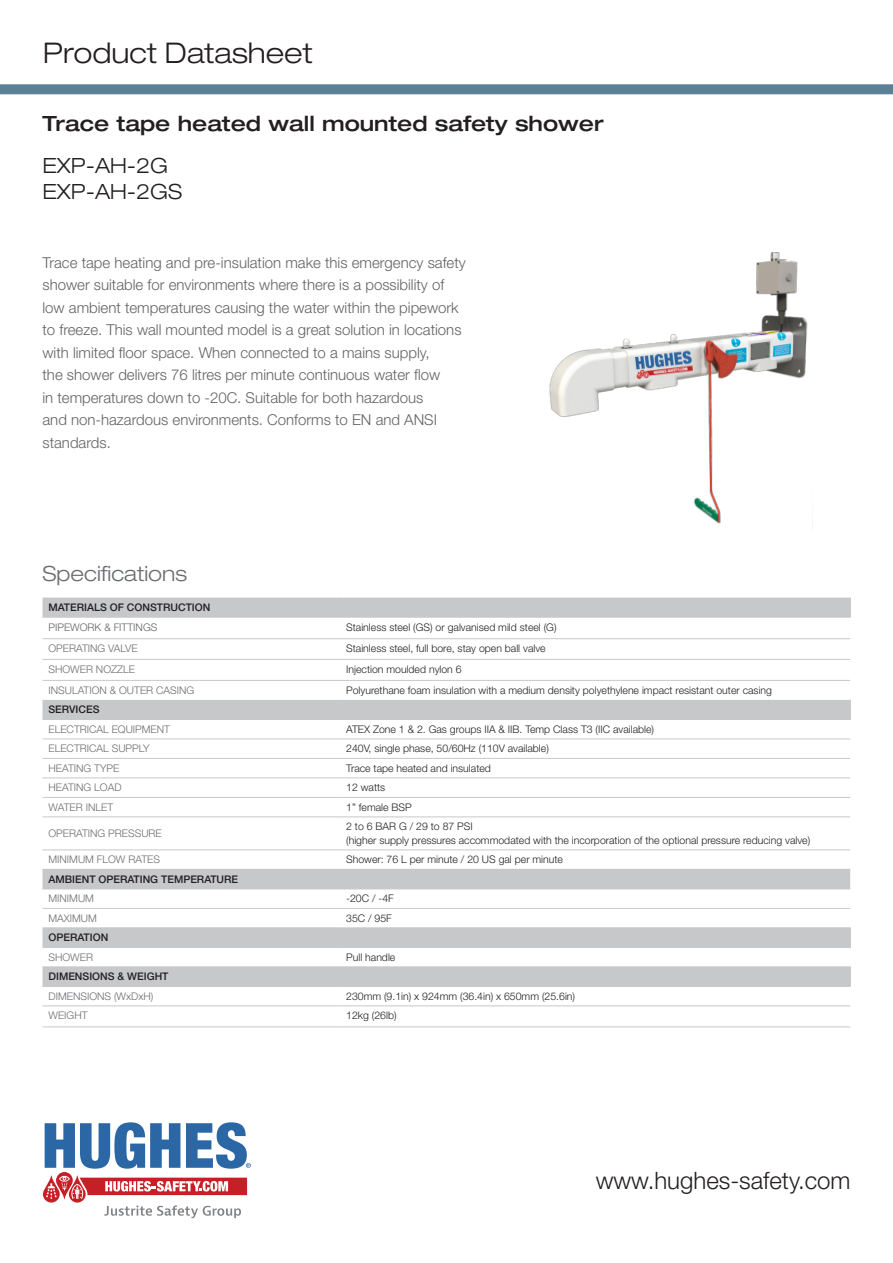
<style>
.page{position:relative;width:893px;height:1263px;background:#fff}
.page>*{position:absolute;margin:0;border:0;box-sizing:border-box;transform-origin:0 0}
.t1{font:300 expanded 28.5px "Helvetica Neue LT Std";color:#231f20}
.t2{font:300 24px "Helvetica Neue LT Std";color:#231f20}
.t3{font:500 expanded 21px "Helvetica Neue LT Std";color:#231f20}
.t4{font:300 expanded 21px "Helvetica Neue LT Std";color:#231f20}
.t5{font:300 expanded 21px "Helvetica Neue LT Std";color:#6c6d70}
.t6{font:300 15px/22.5px "Helvetica Neue LT Std";color:#636366}
.t7{font:300 10.5px "Helvetica Neue LT Std";color:#231f20}
.t8{font:300 10.5px "Helvetica Neue LT Std";color:#6c6d70}
.t9{font:500 10.5px "Helvetica Neue LT Std";color:#231f20}
.t10{font:300 10.5px "Helvetica Neue LT Std";color:#636366}
.s1{color:#666a6b}
</style>
<div class="page">
<svg style="left:43px;top:1122px;width:208px;height:96px"></svg>
<svg style="left:0;top:84px;width:893px;height:10px;background:#5f8298"></svg>
<svg style="left:43px;top:598px;width:807px;height:388px"></svg>
<svg style="left:339px;top:598px;width:2px;height:18px"></svg>
<svg style="left:849px;top:598px;width:2px;height:18px"></svg>
<svg style="left:339px;top:700px;width:2px;height:19px"></svg>
<svg style="left:849px;top:700px;width:2px;height:19px"></svg>
<svg style="left:339px;top:928px;width:2px;height:19px"></svg>
<svg style="left:849px;top:928px;width:2px;height:19px"></svg>
<svg style="left:339px;top:967px;width:2px;height:19px"></svg>
<svg style="left:849px;top:967px;width:2px;height:19px"></svg>
<hr style="left:43px;top:986px;width:297px;height:1px;background:#c7c8ca">
<hr style="left:340px;top:986px;width:511px;height:1px;background:#c7c8ca">
<hr style="left:43px;top:1005px;width:297px;height:1px;background:#c7c8ca">
<hr style="left:340px;top:1005px;width:510px;height:1px;background:#c7c8ca">
<hr style="left:43px;top:1026px;width:297px;height:1px;background:#c7c8ca">
<hr style="left:340px;top:1026px;width:510px;height:1px;background:#c7c8ca">
<hr style="left:43px;top:869px;width:297px;height:1px;background:#c7c8ca">
<hr style="left:340px;top:869px;width:510px;height:1px;background:#c7c8ca">
<hr style="left:43px;top:888px;width:297px;height:1px;background:#c7c8ca">
<hr style="left:340px;top:888px;width:510px;height:1px;background:#c7c8ca">
<hr style="left:43px;top:616px;width:297px;height:2px;background:#c7c8ca">
<hr style="left:340px;top:616px;width:511px;height:2px;background:#c7c8ca">
<hr style="left:43px;top:719px;width:297px;height:1px;background:#c7c8ca">
<hr style="left:340px;top:719px;width:511px;height:1px;background:#c7c8ca">
<hr style="left:43px;top:947px;width:297px;height:1px;background:#c7c8ca">
<hr style="left:340px;top:947px;width:511px;height:1px;background:#c7c8ca">
<hr style="left:43px;top:638px;width:297px;height:1px;background:#c7c8ca">
<hr style="left:340px;top:638px;width:510px;height:1px;background:#c7c8ca">
<hr style="left:43px;top:659px;width:297px;height:1px;background:#c7c8ca">
<hr style="left:340px;top:659px;width:510px;height:1px;background:#c7c8ca">
<hr style="left:43px;top:680px;width:297px;height:1px;background:#c7c8ca">
<hr style="left:340px;top:680px;width:510px;height:1px;background:#c7c8ca">
<hr style="left:43px;top:738px;width:297px;height:1px;background:#c7c8ca">
<hr style="left:340px;top:738px;width:510px;height:1px;background:#c7c8ca">
<hr style="left:43px;top:758px;width:297px;height:1px;background:#c7c8ca">
<hr style="left:340px;top:758px;width:510px;height:1px;background:#c7c8ca">
<hr style="left:43px;top:777px;width:297px;height:1px;background:#c7c8ca">
<hr style="left:340px;top:777px;width:510px;height:1px;background:#c7c8ca">
<hr style="left:43px;top:797px;width:297px;height:1px;background:#c7c8ca">
<hr style="left:340px;top:797px;width:510px;height:1px;background:#c7c8ca">
<hr style="left:43px;top:816px;width:297px;height:1px;background:#c7c8ca">
<hr style="left:340px;top:816px;width:510px;height:1px;background:#c7c8ca">
<hr style="left:43px;top:849px;width:297px;height:1px;background:#c7c8ca">
<hr style="left:340px;top:849px;width:510px;height:1px;background:#c7c8ca">
<hr style="left:43px;top:908px;width:297px;height:1px;background:#c7c8ca">
<hr style="left:340px;top:908px;width:510px;height:1px;background:#c7c8ca">
<hr style="left:43px;top:927px;width:297px;height:1px;background:#c7c8ca">
<hr style="left:340px;top:927px;width:511px;height:1px;background:#c7c8ca">
<hr style="left:43px;top:966px;width:297px;height:1px;background:#c7c8ca">
<hr style="left:340px;top:966px;width:511px;height:1px;background:#c7c8ca">
<img style="left:549px;top:252px;width:259px;height:272px">
<h1 class="t1" style="left:43px;top:36px;width:271px">Product Datasheet</h1>
<p class="t3" style="left:43px;top:110px;width:563px">Trace tape heated wall mounted safety shower</p>
<p class="t4" style="left:43px;top:153px;width:127px">EXP-AH-2G</p>
<p class="t4" style="left:43px;top:179px;width:141px">EXP-AH-2GS</p>
<p class="t6" style="left:43px;top:251px;width:425px">Trace tape heating and pre-insulation make this emergency safety shower suitable for environments where there is a possibility of low ambient temperatures causing the water within the pipework to freeze. This wall mounted model is a great solution in locations with limited floor space. When connected to a mains supply,<br>the shower delivers 76 litres per minute continuous water flow<br>in temperatures down to -20C. Suitable for both hazardous<br>and non-hazardous environments. Conforms to EN and ANSI standards.</p>
<p class="t5" style="left:43px;top:560px;width:146px">Specifi<span class="s1">ca</span>tions</p>
<p class="t9" style="left:49px;top:601px;width:163px">MATERIALS OF CONSTRUCTION</p>
<p class="t10" style="left:49px;top:620px;width:110px">PIPEWORK &amp; FITTINGS</p>
<p class="t7" style="left:346px;top:620px;width:212px">Stainless steel (GS) or galvanised mild steel (G)</p>
<p class="t8" style="left:49px;top:642px;width:91px">OPERATING VALVE</p>
<p class="t7" style="left:346px;top:642px;width:201px">Stainless steel, full bore, stay open ball valve</p>
<p class="t8" style="left:49px;top:663px;width:88px">SHOWER NOZZLE</p>
<p class="t7" style="left:346px;top:663px;width:117px">Injection moulded nylon 6</p>
<p class="t8" style="left:49px;top:684px;width:147px">INSULATION &amp; OUTER CASING</p>
<p class="t7" style="left:346px;top:684px;width:427px">Polyurethane foam insulation with a medium density polyethylene impact resistant outer casing</p>
<p class="t9" style="left:49px;top:703px;width:52px">SERVICES</p>
<p class="t8" style="left:49px;top:723px;width:123px">ELECTRICAL EQUIPMENT</p>
<p class="t7" style="left:346px;top:723px;width:309px">ATEX Zone 1 &amp; 2. Gas groups IIA &amp; IIB. Temp Class T3 (IIC available)</p>
<p class="t8" style="left:49px;top:742px;width:103px">ELECTRICAL SUPPLY</p>
<p class="t7" style="left:346px;top:742px;width:204px">240V, single phase, 50/60Hz (110V available)</p>
<p class="t8" style="left:49px;top:762px;width:72px">HEATING TYPE</p>
<p class="t7" style="left:346px;top:762px;width:146px">Trace tape heated and insulated</p>
<p class="t8" style="left:49px;top:781px;width:75px">HEATING LOAD</p>
<p class="t7" style="left:346px;top:781px;width:41px">12 watts</p>
<p class="t8" style="left:49px;top:801px;width:66px">WATER INLET</p>
<p class="t7" style="left:346px;top:801px;width:67px">1” female BSP</p>
<p class="t8" style="left:49px;top:827px;width:115px">OPERATING PRESSURE</p>
<p class="t7" style="left:346px;top:820px;width:128px">2 to 6 BAR G / 29 to 87 PSI</p>
<p class="t7" style="left:346px;top:834px;width:466px">(higher supply pressures accommodated with the incorporation of the optional pressure reducing valve)</p>
<p class="t8" style="left:49px;top:853px;width:113px">MINIMUM FLOW RATES</p>
<p class="t7" style="left:346px;top:853px;width:218px">Shower: 76 L per minute / 20 US gal per minute</p>
<p class="t9" style="left:49px;top:873px;width:191px">AMBIENT OPERATING TEMPERATURE</p>
<p class="t8" style="left:49px;top:892px;width:47px">MINIMUM</p>
<p class="t7" style="left:346px;top:892px;width:49px">-20C / -4F</p>
<p class="t8" style="left:49px;top:912px;width:50px">MAXIMUM</p>
<p class="t7" style="left:346px;top:912px;width:47px">35C / 95F</p>
<p class="t9" style="left:49px;top:931px;width:61px">OPERATION</p>
<p class="t8" style="left:49px;top:951px;width:46px">SHOWER</p>
<p class="t7" style="left:346px;top:951px;width:51px">Pull handle</p>
<p class="t9" style="left:49px;top:970px;width:121px">DIMENSIONS &amp; WEIGHT</p>
<p class="t8" style="left:49px;top:990px;width:106px">DIMENSIONS (WxDxH)</p>
<p class="t7" style="left:346px;top:990px;width:230px">230mm (9.1in) x 924mm (36.4in) x 650mm (25.6in)</p>
<p class="t8" style="left:49px;top:1009px;width:41px">WEIGHT</p>
<p class="t7" style="left:346px;top:1009px;width:52px">12kg (26lb)</p>
<h2 class="t2" style="left:596px;top:1166px;width:256px">www.hughes-safety.com</h2>
</div>
